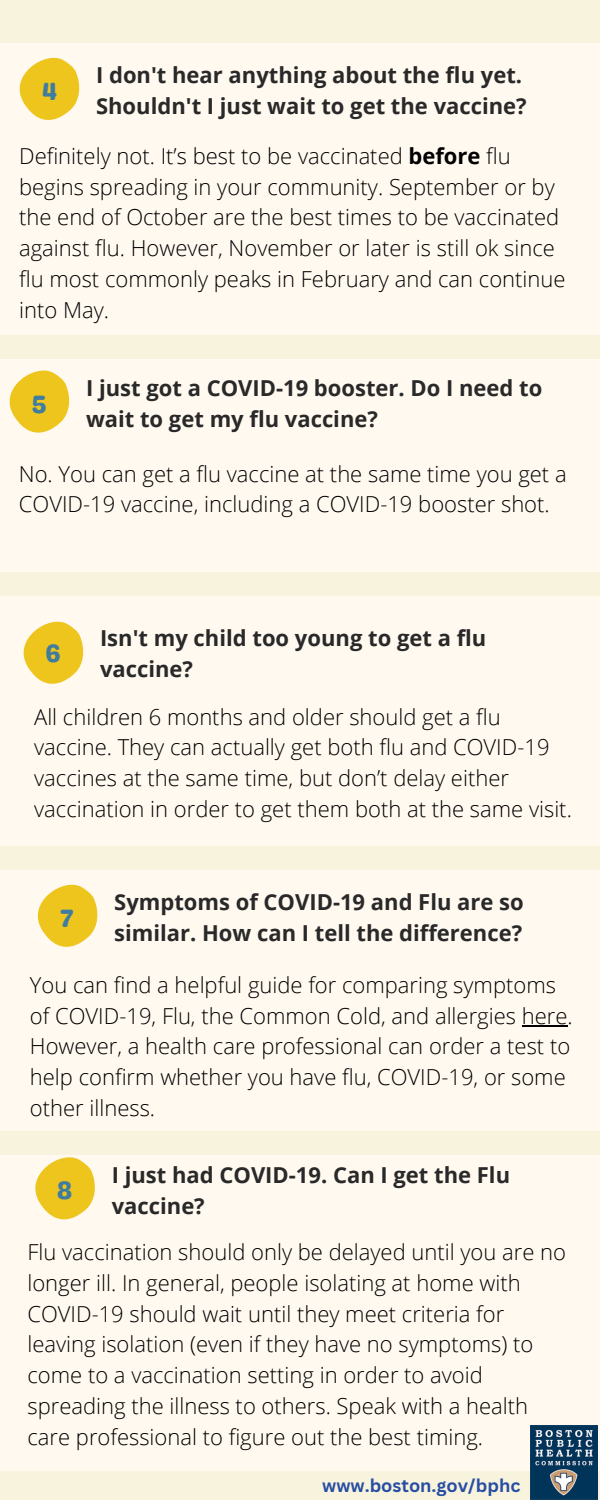
<style>
.page{position:relative;width:600px;height:1500px;background:#f8f3dd}
.page>*{position:absolute;margin:0;border:0;box-sizing:border-box;transform-origin:0 0}
.t1{font:25px "Genty Sans";color:#407c9f}
.t2{font:300 22px/30.8px "Open Sans";color:#000}
.t3{font:700 22px/30.8px "Open Sans";color:#292929}
.t4{font:700 18px "Canva Sans";color:#274ea3}
.s1{font-weight:700}
</style>
<div class="page">
<div style="left:0;top:40px;width:600px;height:298px;background:#fff9f0"></div>
<hr style="left:0;top:43px;width:1px;height:292px;background:#f8f3dd">
<hr style="left:599px;top:43px;width:1px;height:292px;background:#f8f3dd">
<div style="left:0;top:37px;width:600px;height:6px;background:#f8f3dd"></div>
<div style="left:0;top:335px;width:600px;height:6px;background:#f8f3dd"></div>
<svg style="left:19px;top:57px;width:61px;height:63px"></svg>
<div style="left:0;top:356px;width:600px;height:219px;background:#fff9f0"></div>
<hr style="left:0;top:359px;width:1px;height:213px;background:#f8f3dd">
<hr style="left:599px;top:359px;width:1px;height:213px;background:#f8f3dd">
<div style="left:0;top:353px;width:600px;height:6px;background:#f8f3dd"></div>
<div style="left:0;top:572px;width:600px;height:6px;background:#f8f3dd"></div>
<svg style="left:0;top:362px;width:70px;height:83px"></svg>
<div style="left:0;top:593px;width:600px;height:256px;background:#fff9f0"></div>
<hr style="left:0;top:596px;width:1px;height:250px;background:#f8f3dd">
<hr style="left:599px;top:596px;width:1px;height:250px;background:#f8f3dd">
<div style="left:0;top:590px;width:600px;height:6px;background:#f8f3dd"></div>
<div style="left:0;top:846px;width:600px;height:6px;background:#f8f3dd"></div>
<svg style="left:23px;top:621px;width:61px;height:63px"></svg>
<div style="left:0;top:866px;width:600px;height:268px;background:#fff9f0"></div>
<hr style="left:0;top:870px;width:1px;height:261px;background:#f8f3dd">
<hr style="left:599px;top:870px;width:1px;height:261px;background:#f8f3dd">
<div style="left:0;top:864px;width:600px;height:6px;background:#f8f3dd"></div>
<div style="left:0;top:1131px;width:600px;height:6px;background:#f8f3dd"></div>
<svg style="left:37px;top:884px;width:61px;height:63px"></svg>
<hr style="left:522px;top:1025px;width:45px;height:2px;background:#000">
<div style="left:0;top:1152px;width:600px;height:322px;background:#fff9f0"></div>
<hr style="left:0;top:1155px;width:1px;height:316px;background:#f8f3dd">
<hr style="left:599px;top:1155px;width:1px;height:316px;background:#f8f3dd">
<div style="left:0;top:1149px;width:600px;height:6px;background:#f8f3dd"></div>
<div style="left:0;top:1471px;width:600px;height:6px;background:#f8f3dd"></div>
<svg style="left:35px;top:1157px;width:60px;height:63px"></svg>
<img style="left:530px;top:1426px;width:68px;height:74px">
<p class="t1" style="left:42px;top:76px;width:17px">4</p>
<p class="t3" style="left:96px;top:59px;width:432px">I don't hear anything about the flu yet.<br>Shouldn't I just wait to get the vaccine?</p>
<p class="t2" style="left:19px;top:140px;width:548px">Definitely not. It’s best to be vaccinated <span class="s1">before</span> flu begins spreading in your community. September or by the end of October are the best times to be vaccinated against flu. However, November or later is still ok since flu most commonly peaks in February and can continue into May.</p>
<p class="t1" style="left:31px;top:389px;width:17px">5</p>
<p class="t3" style="left:86px;top:372px;width:458px">I just got a COVID-19 booster. Do I need to wait to get my flu vaccine?</p>
<p class="t2" style="left:19px;top:458px;width:549px">No. You can get a flu vaccine at the same time you get a<br>COVID-19 vaccine, including a COVID-19 booster shot.</p>
<p class="t1" style="left:45px;top:639px;width:17px">6</p>
<p class="t3" style="left:100px;top:622px;width:388px">Isn't my child too young to get a flu vaccine?</p>
<p class="t2" style="left:34px;top:701px;width:539px">All children 6 months and older should get a flu vaccine. They can actually get both flu and COVID-19 vaccines at the same time, but don’t delay either vaccination in order to get them both at the same visit.</p>
<p class="t1" style="left:60px;top:903px;width:17px">7</p>
<p class="t3" style="left:114px;top:886px;width:411px">Symptoms of COVID-19 and Flu are so similar. How can I tell the difference?</p>
<p class="t2" style="left:30px;top:969px;width:544px">You can find a helpful guide for comparing symptoms of COVID-19, Flu, the Common Cold, and allergies here.<br>However, a health care professional can order a test to help confirm whether you have flu, COVID-19, or some other illness.</p>
<p class="t1" style="left:57px;top:1176px;width:17px">8</p>
<p class="t3" style="left:112px;top:1159px;width:400px">I just had COVID-19. Can I get the Flu vaccine?</p>
<p class="t2" style="left:27px;top:1236px;width:540px">Flu vaccination should only be delayed until you are no longer ill. In general, people isolating at home with COVID-19 should wait until they meet criteria for leaving isolation (even if they have no symptoms) to come to a vaccination setting in order to avoid spreading the illness to others. Speak with a health care professional to figure out the best timing.</p>
<p class="t4" style="left:322px;top:1473px;width:200px">www.boston.gov/bphc</p>
</div>
